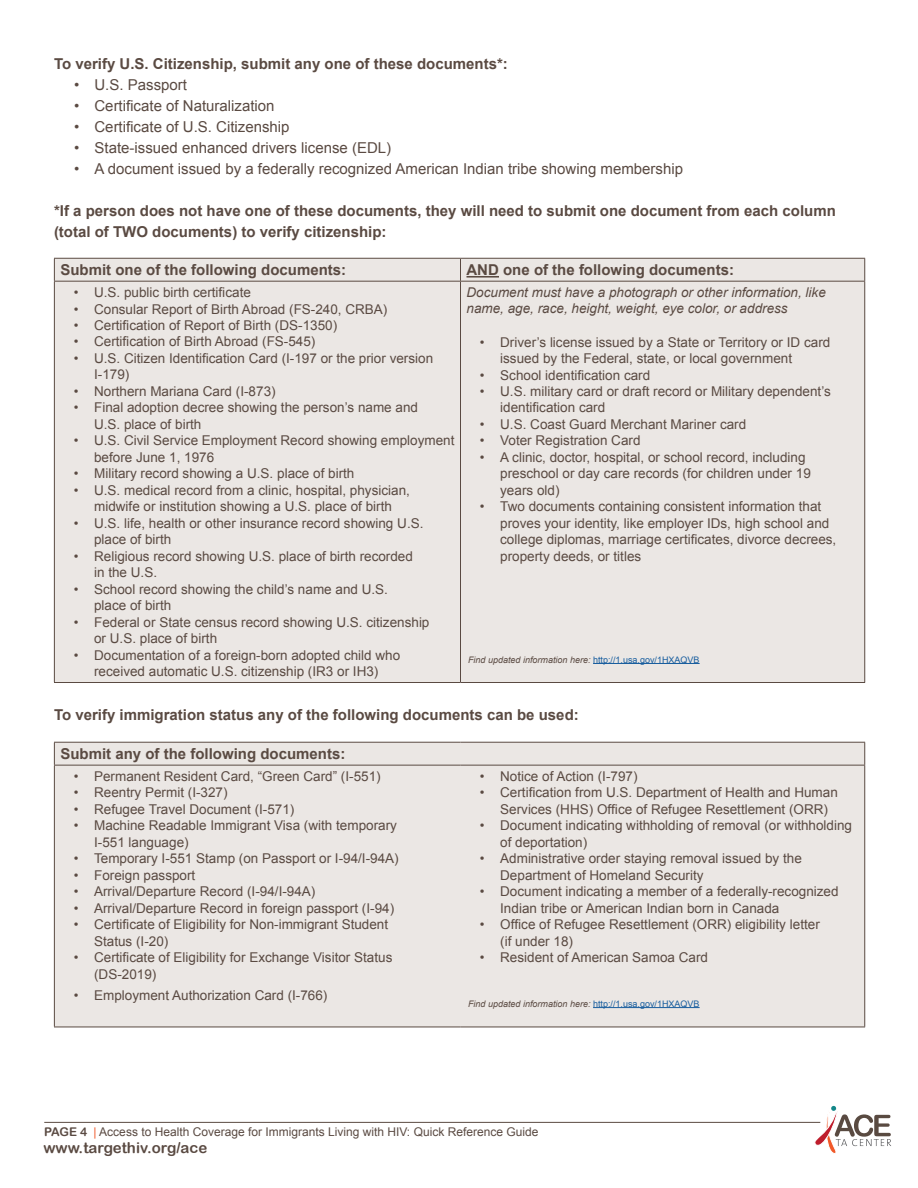
<style>
.page{position:relative;width:918px;height:1188px;background:#fff}
.page>*{position:absolute;margin:0;border:0;box-sizing:border-box;transform-origin:0 0}
.t1{font:700 15px/21px "Arial";color:#5a4a42}
.t2{font:15px "Arial";color:#5a4a42}
.t3{font:15px "Arial Rounded MT Bold";color:#5a4a42}
.t4{font:13.5px/16.5px "Arial";color:#5a4a42}
.t5{font:italic 13.5px/16.5px "Arial";color:#5a4a42}
.t6{font:12px "Arial";color:#5a4a42}
.t7{font:italic 9px "Arial";color:#5a4a42}
.s1{font-style:normal;color:#175d9e}
.s2{font-family:"Arial Rounded MT Bold"}
.s3{color:#f1592a}
</style>
<div class="page">
<hr style="left:44px;top:1122px;width:776px;height:1px;background:#5a4a42">
<svg style="left:814px;top:1106px;width:77px;height:48px"></svg>
<div style="left:55px;top:743px;width:809px;height:284px;background:#ebe7e4"></div>
<hr style="left:54px;top:742px;width:406px;height:1px;background:#5a4a42">
<svg style="left:54px;top:743px;width:1px;height:22px"></svg>
<hr style="left:460px;top:742px;width:405px;height:1px;background:#5a4a42">
<svg style="left:864px;top:743px;width:1px;height:22px"></svg>
<hr style="left:54px;top:765px;width:406px;height:1px;background:#5a4a42">
<hr style="left:54px;top:766px;width:1px;height:261px;background:#5a4a42">
<hr style="left:460px;top:765px;width:405px;height:1px;background:#5a4a42">
<hr style="left:864px;top:766px;width:1px;height:261px;background:#5a4a42">
<hr style="left:54px;top:1027px;width:406px;height:1px;background:#5a4a42">
<hr style="left:460px;top:1027px;width:405px;height:1px;background:#5a4a42">
<div style="left:55px;top:259px;width:809px;height:423px;background:#ebe7e4"></div>
<hr style="left:54px;top:258px;width:406px;height:1px;background:#5a4a42">
<svg style="left:54px;top:259px;width:1px;height:22px"></svg>
<hr style="left:460px;top:258px;width:405px;height:1px;background:#5a4a42">
<svg style="left:460px;top:259px;width:1px;height:22px"></svg>
<svg style="left:864px;top:259px;width:1px;height:22px"></svg>
<hr style="left:54px;top:281px;width:406px;height:1px;background:#5a4a42">
<hr style="left:54px;top:282px;width:1px;height:400px;background:#5a4a42">
<hr style="left:460px;top:281px;width:405px;height:1px;background:#5a4a42">
<hr style="left:460px;top:282px;width:1px;height:400px;background:#5a4a42">
<hr style="left:864px;top:282px;width:1px;height:400px;background:#5a4a42">
<hr style="left:54px;top:682px;width:406px;height:1px;background:#5a4a42">
<hr style="left:460px;top:682px;width:405px;height:1px;background:#5a4a42">
<hr style="left:466px;top:276px;width:33px;height:2px;background:#5a4a42">
<hr style="left:593px;top:663px;width:107px;height:1px;background:#175d9e">
<hr style="left:593px;top:1007px;width:107px;height:1px;background:#175d9e">
<p class="t1" style="left:54px;top:54px;width:455px">To verify U.S. Citizenship, submit any one of these documents*:</p>
<p class="t2" style="left:74px;top:75px;width:114px">• U.S. Passport</p>
<p class="t2" style="left:74px;top:96px;width:202px">• Certificate of Naturalization</p>
<p class="t2" style="left:74px;top:117px;width:217px">• Certificate of U.S. Citizenship</p>
<p class="t2" style="left:74px;top:138px;width:319px">• State-issued enhanced drivers license (EDL)</p>
<p class="t2" style="left:74px;top:159px;width:610px">• A document issued by a federally recognized American Indian tribe showing membership</p>
<p class="t1" style="left:54px;top:201px;width:783px">*If a person does not have one of these documents, they will need to submit one document from each column (total of TWO documents) to verify citizenship:</p>
<p class="t1" style="left:60px;top:260px;width:287px">Submit one of the following documents:</p>
<p class="t4" style="left:74px;top:284px;width:179px">• U.S. public birth certificate</p>
<p class="t4" style="left:74px;top:301px;width:315px">• Consular Report of Birth Abroad (FS-240, CRBA)</p>
<p class="t4" style="left:74px;top:317px;width:265px">• Certification of Report of Birth (DS-1350)</p>
<p class="t4" style="left:74px;top:334px;width:243px">• Certification of Birth Abroad (FS-545)</p>
<p class="t4" style="left:94px;top:350px;width:341px;text-indent:-20px">• U.S. Citizen Identification Card (I-197 or the prior version<br>I-179)</p>
<p class="t4" style="left:74px;top:383px;width:203px">• Northern Mariana Card (I-873)</p>
<p class="t4" style="left:94px;top:400px;width:325px;text-indent:-20px">• Final adoption decree showing the person’s name and<br>U.S. place of birth</p>
<p class="t4" style="left:94px;top:433px;width:362px;text-indent:-20px">• U.S. Civil Service Employment Record showing employment before June 1, 1976</p>
<p class="t4" style="left:74px;top:466px;width:282px">• Military record showing a U.S. place of birth</p>
<p class="t4" style="left:74px;top:482px;width:338px;text-align:center">• U.S. medical record from a clinic, hospital, physician, midwife or institution showing a U.S. place of birth</p>
<p class="t4" style="left:94px;top:515px;width:331px;text-indent:-20px">• U.S. life, health or other insurance record showing U.S. place of birth</p>
<p class="t4" style="left:94px;top:548px;width:320px;text-indent:-20px">• Religious record showing U.S. place of birth recorded in the U.S.</p>
<p class="t4" style="left:94px;top:581px;width:295px;text-indent:-20px">• School record showing the child’s name and U.S. place of birth</p>
<p class="t4" style="left:94px;top:614px;width:337px;text-indent:-20px">• Federal or State census record showing U.S. citizenship or U.S. place of birth</p>
<p class="t4" style="left:74px;top:647px;width:328px;text-align:center">• Documentation of a foreign-born adopted child who received automatic U.S. citizenship (IR3 or IH3)</p>
<p class="t1" style="left:466px;top:260px;width:269px">AND one of the following documents:</p>
<p class="t5" style="left:466px;top:284px;width:361px">Document must have a photograph or other information, like name, age, race, height, weight, eye color, or address</p>
<p class="t4" style="left:500px;top:334px;width:332px;text-indent:-20px">• Driver’s license issued by a State or Territory or ID card issued by the Federal, state, or local government</p>
<p class="t4" style="left:480px;top:367px;width:172px">• School identification card</p>
<p class="t4" style="left:500px;top:383px;width:332px;text-indent:-20px">• U.S. military card or draft record or Military dependent’s identification card</p>
<p class="t4" style="left:480px;top:416px;width:268px">• U.S. Coast Guard Merchant Mariner card</p>
<p class="t4" style="left:480px;top:433px;width:162px">• Voter Registration Card</p>
<p class="t4" style="left:500px;top:449px;width:312px;text-indent:-20px">• A clinic, doctor, hospital, or school record, including preschool or day care records (for children under 19 years old)</p>
<p class="t4" style="left:500px;top:499px;width:338px;text-indent:-20px">• Two documents containing consistent information that proves your identity, like employer IDs, high school and college diplomas, marriage certificates, divorce decrees, property deeds, or titles</p>
<p class="t7" style="left:468px;top:654px;width:233px">Find updated information here: <span class="s1">http://1.usa.gov/1HXAQVB</span></p>
<p class="t1" style="left:54px;top:705px;width:526px">To verify immigration status any of the following documents can be used:</p>
<p class="t1" style="left:60px;top:744px;width:287px">Submit any of the following documents:</p>
<p class="t4" style="left:74px;top:768px;width:308px">• Permanent Resident Card, “Green Card” (I-551)</p>
<p class="t4" style="left:480px;top:768px;width:159px">• Notice of Action (I-797)</p>
<p class="t4" style="left:74px;top:785px;width:155px">• Reentry Permit (I-327)</p>
<p class="t4" style="left:480px;top:785px;width:359px">• Certification from U.S. Department of Health and Human</p>
<p class="t4" style="left:74px;top:801px;width:222px">• Refugee Travel Document (I-571)</p>
<p class="t4" style="left:500px;top:801px;width:329px">Services (HHS) Office of Refugee Resettlement (ORR)</p>
<p class="t4" style="left:74px;top:818px;width:325px">• Machine Readable Immigrant Visa (with temporary</p>
<p class="t4" style="left:480px;top:818px;width:374px">• Document indicating withholding of removal (or withholding</p>
<p class="t4" style="left:94px;top:834px;width:96px">I-551 language)</p>
<p class="t4" style="left:500px;top:834px;width:89px">of deportation)</p>
<p class="t4" style="left:74px;top:851px;width:326px">• Temporary I-551 Stamp (on Passport or I-94/I-94A)</p>
<p class="t4" style="left:480px;top:851px;width:323px">• Administrative order staying removal issued by the</p>
<p class="t4" style="left:74px;top:867px;width:123px">• Foreign passport</p>
<p class="t4" style="left:500px;top:867px;width:205px">Department of Homeland Security</p>
<p class="t4" style="left:74px;top:884px;width:243px">• Arrival/Departure Record (I-94/I-94A)</p>
<p class="t4" style="left:480px;top:884px;width:360px">• Document indicating a member of a federally-recognized</p>
<p class="t4" style="left:74px;top:900px;width:322px">• Arrival/Departure Record in foreign passport (I-94)</p>
<p class="t4" style="left:500px;top:900px;width:281px">Indian tribe or American Indian born in Canada</p>
<p class="t4" style="left:74px;top:917px;width:316px">• Certificate of Eligibility for Non-immigrant Student</p>
<p class="t4" style="left:480px;top:917px;width:341px">• Office of Refugee Resettlement (ORR) eligibility letter</p>
<p class="t4" style="left:94px;top:933px;width:76px">Status (I-20)</p>
<p class="t4" style="left:500px;top:933px;width:74px">(if under 18)</p>
<p class="t4" style="left:74px;top:950px;width:320px">• Certificate of Eligibility for Exchange Visitor Status</p>
<p class="t4" style="left:480px;top:950px;width:230px">• Resident of American Samoa Card</p>
<p class="t4" style="left:94px;top:966px;width:64px">(DS-2019)</p>
<p class="t4" style="left:74px;top:987px;width:255px">• Employment Authorization Card (I-766)</p>
<p class="t7" style="left:468px;top:998px;width:233px">Find updated information here: <span class="s1">http://1.usa.gov/1HXAQVB</span></p>
<p class="t6" style="left:44px;top:1124px;width:496px"><span class="s2">PAGE 4</span> <span class="s3">|</span> Access to Health Coverage for Immigrants Living with HIV: Quick Reference Guide</p>
<p class="t3" style="left:43px;top:1139px;width:166px">www.targethiv.org/ace</p>
</div>
